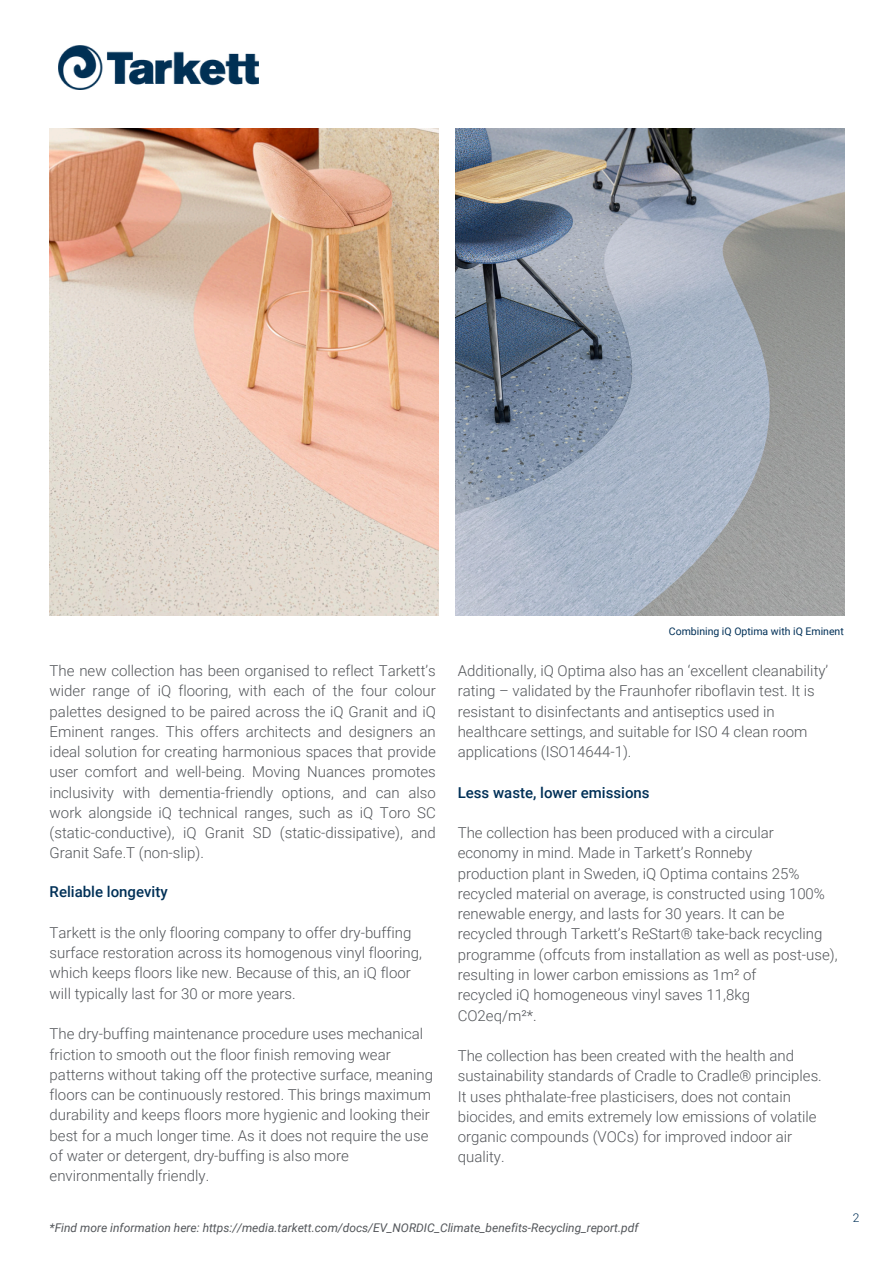
<style>
.page{position:relative;width:894px;height:1264px;background:#fff}
.page>*{position:absolute;margin:0;border:0;box-sizing:border-box;transform-origin:0 0}
.t1{font:300 15px/20.2px "Roboto";color:#53565a}
.t2{font:500 15px "Roboto";color:#003057}
.t3{font:italic 12px "Roboto";color:#53565a}
.t4{font:300 12px "Roboto";color:#003057}
.t5{font:10.5px "Roboto";color:#003057}
</style>
<div class="page">
<img style="left:58px;top:45px;width:200px;height:44px">
<img style="left:50px;top:129px;width:388px;height:487px">
<img style="left:455px;top:129px;width:388px;height:487px">
<h1 class="t5" style="left:668px;top:625px;width:176px">Combining iQ Optima with iQ Eminent</h1>
<p class="t1" style="left:50px;top:661px;width:387px;text-align:justify">The new collection has been organised to reflect Tarkett’s wider range of iQ flooring, with each of the four colour palettes designed to be paired across the iQ Granit and iQ Eminent ranges. This offers architects and designers an ideal solution for creating harmonious spaces that provide user comfort and well-being. Moving Nuances promotes inclusivity with dementia-friendly options, and can also work alongside iQ technical ranges, such as iQ Toro SC (static-conductive), iQ Granit SD (static-dissipative), and Granit Safe.T (non-slip).</p>
<p class="t1" style="left:457px;top:661px;width:372px">Additionally, iQ Optima also has an ‘excellent cleanability’ rating – validated by the Fraunhofer riboflavin test. It is resistant to disinfectants and antiseptics used in healthcare settings, and suitable for ISO 4 clean room applications (ISO14644-1).</p>
<p class="t2" style="left:457px;top:783px;width:193px">Less waste, lower emissions</p>
<p class="t1" style="left:457px;top:823px;width:381px">The collection has been produced with a circular economy in mind. Made in Tarkett’s Ronneby<br>production plant in Sweden, iQ Optima contains 25% recycled material on average, is constructed using 100% renewable energy, and lasts for 30 years. It can be recycled through Tarkett’s ReStart® take-back recycling programme (offcuts from installation as well as post-use), resulting in lower carbon emissions as 1m² of<br>recycled iQ homogeneous vinyl saves 11,8kg<br>CO2eq/m²*.</p>
<p class="t1" style="left:457px;top:1045px;width:365px">The collection has been created with the health and sustainability standards of Cradle to Cradle® principles.<br>It uses phthalate-free plasticisers, does not contain biocides, and emits extremely low emissions of volatile organic compounds (VOCs) for improved indoor air quality.</p>
<h2 class="t2" style="left:50px;top:883px;width:119px">Reliable longevity</h2>
<h2 class="t1" style="left:50px;top:922px;width:373px">Tarkett is the only flooring company to offer dry-buffing surface restoration across its homogenous vinyl flooring, which keeps floors like new. Because of this, an iQ floor will typically last for 30 or more years.</h2>
<h2 class="t1" style="left:50px;top:1023px;width:385px">The dry-buffing maintenance procedure uses mechanical friction to smooth out the floor finish removing wear patterns without taking off the protective surface, meaning floors can be continuously restored. This brings maximum durability and keeps floors more hygienic and looking their best for a much longer time. As it does not require the use of water or detergent, dry-buffing is also more environmentally friendly.</h2>
<h1 class="t3" style="left:50px;top:1221px;width:590px">*Find more information here: https://media.tarkett.com/docs/EV_NORDIC_Climate_benefits-Recycling_report.pdf</h1>
<h2 class="t4" style="left:852px;top:1210px;width:8px">2</h2>
</div>
